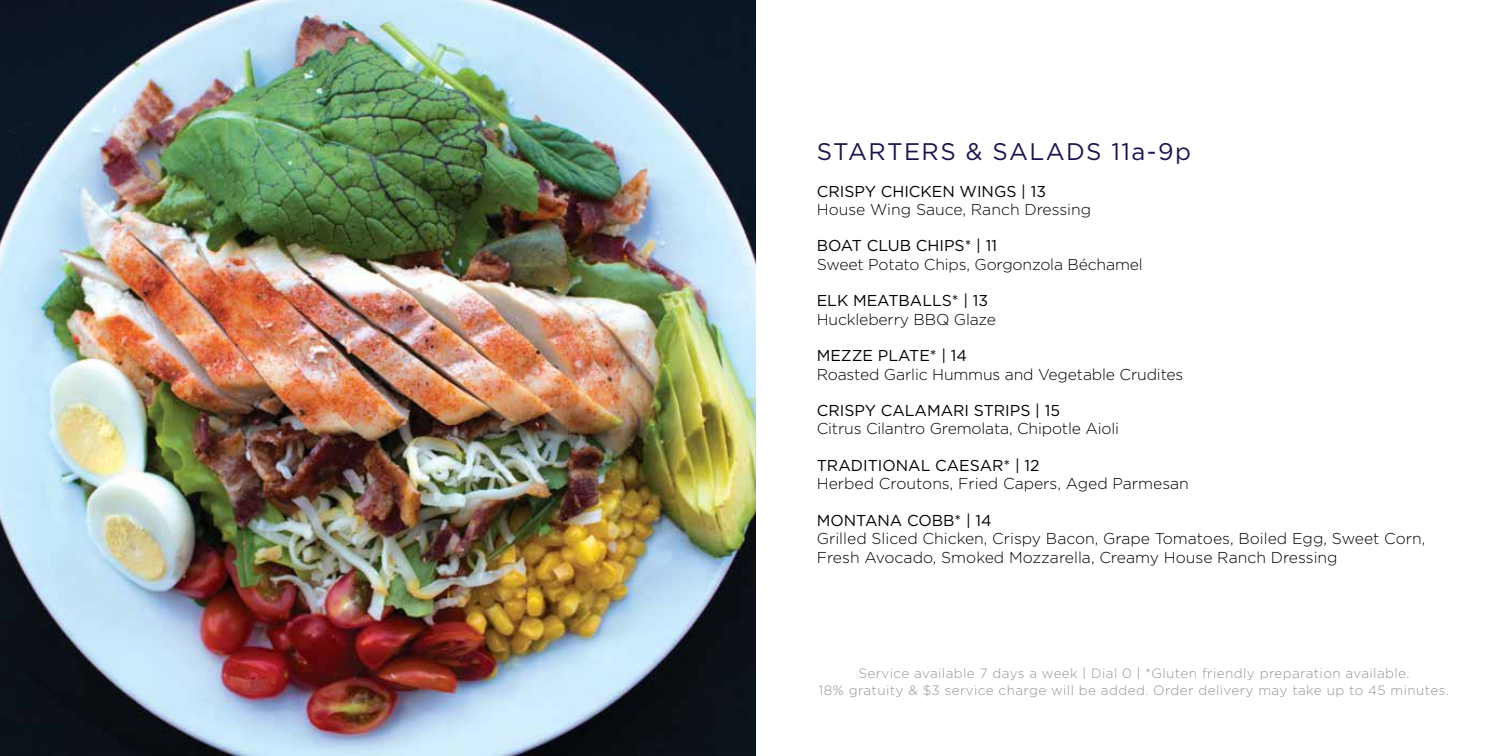
<style>
.page{position:relative;width:1512px;height:756px;background:#fff}
.page>*{position:absolute;margin:0;border:0;box-sizing:border-box;transform-origin:0 0}
.t1{font:24px "Gotham";letter-spacing:.06em;color:#19164d}
.t2{font:300 15.75px/18.3px "Gotham";letter-spacing:-.01em;color:#000}
.t3{font:15.75px "Gotham";color:#000}
.t4{font:300 13.5px/16.5px "Gotham";letter-spacing:.03em;color:#939598;text-align:center}
.s1{font-size:16.8px}
</style>
<div class="page">
<img style="left:0;top:0;width:756px;height:756px">
<h1 class="t1" style="left:817px;top:138px;width:376px">STARTERS &amp; SALADS 11a-9p</h1>
<p class="t3" style="left:817px;top:182px;width:231px">CRISPY CHICKEN WINGS | 13</p>
<p class="t2" style="left:817px;top:200px;width:276px">House Wing Sauce, Ranch Dressing</p>
<p class="t3" style="left:817px;top:237px;width:182px">BOAT CLUB CHIPS* | 11</p>
<p class="t2" style="left:817px;top:255px;width:328px">Sweet Potato Chips, Gorgonzola Béchamel</p>
<p class="t3" style="left:817px;top:292px;width:173px">ELK MEATBALLS* | 13</p>
<p class="t2" style="left:817px;top:310px;width:181px">Huckleberry BBQ Glaze</p>
<p class="t3" style="left:817px;top:347px;width:152px">MEZZE PLATE* | 14</p>
<p class="t2" style="left:817px;top:365px;width:368px">Roasted Garlic Hummus and Vegetable Crudites</p>
<p class="t3" style="left:817px;top:402px;width:245px">CRISPY CALAMARI STRIPS | 15</p>
<p class="t2" style="left:817px;top:420px;width:304px">Citrus Cilantro Gremolata, Chipotle Aioli</p>
<p class="t3" style="left:817px;top:457px;width:224px">TRADITIONAL CAESAR* | 12</p>
<p class="t2" style="left:817px;top:474px;width:374px">Herbed Croutons, Fried Capers, Aged Parmesan</p>
<p class="t3" style="left:817px;top:512px;width:176px">MONTANA COBB* | 14</p>
<p class="t2" style="left:817px;top:529px;width:610px">Grilled Sliced Chicken, Crispy Bacon, Grape Tomatoes, Boiled Egg, Sweet Corn,<br>Fresh Avocado, Smoked Mozzarella, Creamy House Ranch Dressing</p>
<p class="t4" style="left:819px;top:665px;width:632px">Service available 7 days a week <span class="s1">I</span> Dial 0 <span class="s1">I</span> *Gluten friendly preparation available.<br>18% gratuity &amp; $3 service charge will be added. Order delivery may take up to 45 minutes.</p>
</div>
